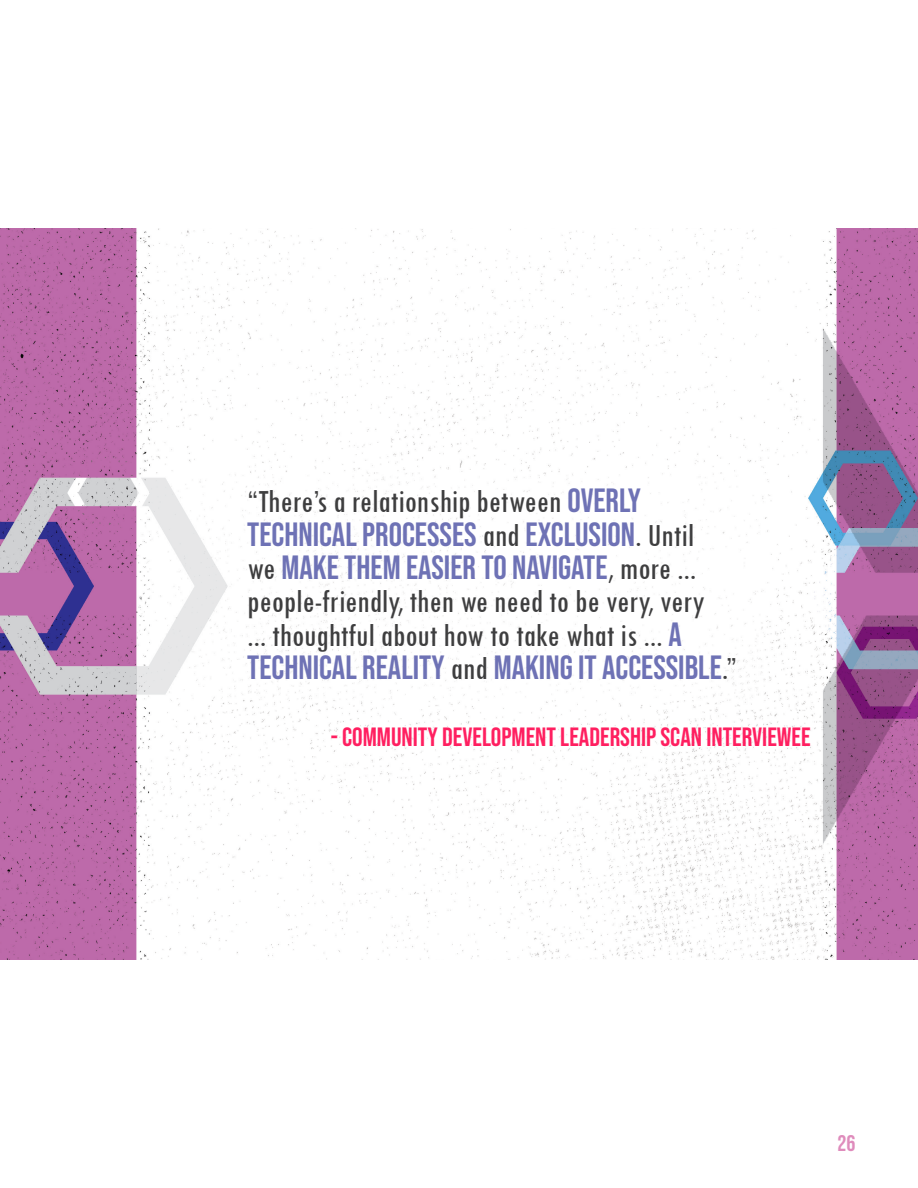
<style>
.page{position:relative;width:918px;height:1188px;background:#fff}
.page>*{position:absolute;margin:0;border:0;box-sizing:border-box;transform-origin:0 0}
.t1{font:condensed 33.45px/33.5px "Tw Cen";color:#3e3e3f}
.t2{font:26.25px "Bebas Neue";color:#ff1f60}
.t3{font:22.5px "Bebas Neue";color:#df8cbc}
.s1{font-family:"Bebas Neue";font-stretch:normal;color:#6e72b5}
</style>
<div class="page">
<img style="left:0;top:228px;width:918px;height:732px">
<div style="left:137px;top:474px;width:628px;height:226px;background:#fff"></div>
<p class="t1" style="left:247px;top:484px;width:491px">“There’s a relationship between <span class="s1">OVERLY TECHNICAL PROCESSES</span> and <span class="s1">EXCLUSION</span>. Until<br>we <span class="s1">MAKE THEM EASIER TO NAVIGATE</span>, more ... people-friendly, then we need to be very, very<br>... thoughtful about how to take what is ... <span class="s1">A TECHNICAL REALITY</span> and <span class="s1">MAKING IT ACCESSIBLE</span>.”</p>
<p class="t2" style="left:331px;top:722px;width:481px">- COMMUNITY DEVELOPMENT LEADERSHIP SCAN INTERVIEWEE</p>
<p class="t3" style="left:838px;top:1130px;width:19px">26</p>
</div>
